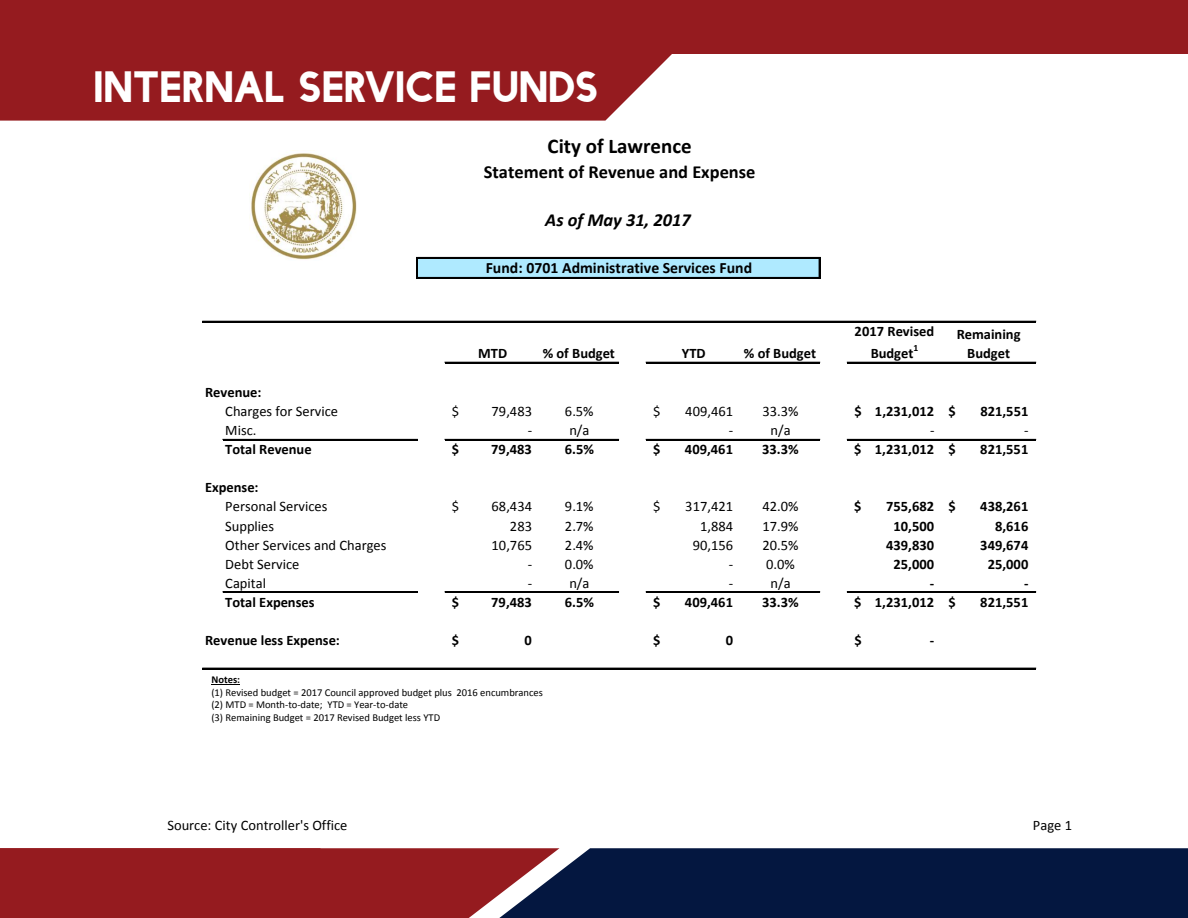
<style>
.page{position:relative;width:1188px;height:918px;background:#fff}
.page>*{position:absolute;margin:0;border:0;box-sizing:border-box;transform-origin:0 0}
.t1{font:40.5px "Facile Sans";letter-spacing:.02em;color:#fff}
.t2{font:700 21px "Calibri";color:#000}
.t3{font:700 18.45px "Calibri";color:#000}
.t4{font:italic 700 18.45px "Calibri";color:#000}
.t5{font:700 15.75px "Calibri";color:#000}
.t6{font:700 14.55px/21.6px "Calibri";letter-spacing:.005em;color:#000;text-align:center}
.t7{font:14.55px/19px "Calibri";color:#000}
.t8{font:10.5px/12.9px "Calibri";letter-spacing:-.005em;color:#000}
.t9{font:700 9.6px "Calibri";color:#000}
.s1{font-weight:700}
</style>
<div class="page">
<div style="left:0;top:0;width:1188px;height:54px;background:#951b1f"></div>
<svg style="left:0;top:54px;width:672px;height:67px;background:#9a272b"></svg>
<div style="left:0;top:848px;width:370px;height:70px;background:#951b1f"></div>
<svg style="left:370px;top:848px;width:818px;height:70px;background:#282142"></svg>
<div style="left:417px;top:258px;width:403px;height:20px;background:#afeaff"></div>
<hr style="left:445px;top:362px;width:174px;height:1px;background:#000">
<hr style="left:646px;top:362px;width:174px;height:1px;background:#000">
<hr style="left:223px;top:439px;width:194px;height:2px;background:#000">
<hr style="left:445px;top:439px;width:174px;height:2px;background:#000">
<hr style="left:646px;top:439px;width:174px;height:2px;background:#000">
<hr style="left:223px;top:592px;width:194px;height:1px;background:#000">
<hr style="left:445px;top:592px;width:174px;height:1px;background:#000">
<hr style="left:646px;top:592px;width:174px;height:1px;background:#000">
<svg style="left:417px;top:257px;width:1px;height:22px"></svg>
<svg style="left:819px;top:259px;width:1px;height:18px"></svg>
<hr style="left:418px;top:257px;width:402px;height:2px;background:#000">
<hr style="left:418px;top:277px;width:402px;height:2px;background:#000">
<hr style="left:203px;top:321px;width:833px;height:1px;background:#000">
<hr style="left:847px;top:362px;width:189px;height:1px;background:#000">
<hr style="left:847px;top:439px;width:189px;height:2px;background:#000">
<hr style="left:847px;top:592px;width:189px;height:1px;background:#000">
<hr style="left:203px;top:668px;width:833px;height:1px;background:#000">
<img style="left:251px;top:153px;width:106px;height:107px">
<svg style="left:211px;top:684px;width:29px;height:1px"></svg>
<p class="t1" style="left:96px;top:64px;width:505px">INTERNAL SERVICE FUNDS</p>
<p class="t7" style="left:225px;top:383px;width:114px;text-indent:-20px"><span class="s1">Revenue:<br></span>Charges for Service</p>
<p class="t2" style="left:548px;top:133px;width:146px">City of Lawrence</p>
<p class="t3" style="left:484px;top:160px;width:273px">Statement of Revenue and Expense</p>
<p class="t4" style="left:545px;top:208px;width:147px">As of May 31, 2017</p>
<p class="t5" style="left:486px;top:258px;width:268px">Fund: 0701 Administrative Services Fund</p>
<p class="t6" style="left:478px;top:342px;width:30px">MTD</p>
<p class="t6" style="left:543px;top:342px;width:74px">% of Budget</p>
<p class="t6" style="left:682px;top:342px;width:25px">YTD</p>
<p class="t6" style="left:744px;top:342px;width:74px">% of Budget</p>
<p class="t6" style="left:855px;top:321px;width:81px">2017 Revised<br>Budget</p>
<p class="t9" style="left:914px;top:341px;width:6px">1</p>
<p class="t6" style="left:957px;top:324px;width:65px;line-height:19px">Remaining<br>Budget</p>
<p class="t7" style="left:452px;top:402px;width:9px">$</p>
<p class="t7" style="left:492px;top:402px;width:42px">79,483</p>
<p class="t7" style="left:565px;top:402px;width:30px">6.5%</p>
<p class="t7" style="left:653px;top:402px;width:9px">$</p>
<p class="t7" style="left:685px;top:402px;width:49px">409,461</p>
<p class="t7" style="left:762px;top:402px;width:38px">33.3%</p>
<p class="t6" style="left:854px;top:400px;width:103px">$ 1,231,012 $</p>
<p class="t6" style="left:980px;top:400px;width:50px">821,551</p>
<p class="t7" style="left:225px;top:421px;width:33px">Misc.</p>
<p class="t7" style="left:528px;top:421px;width:6px">-</p>
<p class="t7" style="left:569px;top:421px;width:22px">n/a</p>
<p class="t7" style="left:729px;top:421px;width:6px">-</p>
<p class="t7" style="left:771px;top:421px;width:22px">n/a</p>
<p class="t7" style="left:930px;top:421px;width:6px">-</p>
<p class="t7" style="left:1024px;top:421px;width:6px">-</p>
<p class="t6" style="left:225px;top:439px;width:88px">Total Revenue</p>
<p class="t6" style="left:452px;top:439px;width:9px">$</p>
<p class="t6" style="left:491px;top:439px;width:42px">79,483</p>
<p class="t6" style="left:565px;top:439px;width:31px">6.5%</p>
<p class="t6" style="left:653px;top:439px;width:9px">$</p>
<p class="t6" style="left:685px;top:439px;width:50px">409,461</p>
<p class="t6" style="left:762px;top:439px;width:38px">33.3%</p>
<p class="t6" style="left:854px;top:439px;width:103px">$ 1,231,012 $</p>
<p class="t6" style="left:980px;top:439px;width:50px">821,551</p>
<p class="t7" style="left:225px;top:478px;width:104px;text-indent:-20px"><span class="s1">Expense:<br></span>Personal Services</p>
<p class="t7" style="left:452px;top:497px;width:9px">$</p>
<p class="t7" style="left:492px;top:497px;width:42px">68,434</p>
<p class="t7" style="left:565px;top:497px;width:30px">9.1%</p>
<p class="t7" style="left:653px;top:497px;width:9px">$</p>
<p class="t7" style="left:685px;top:497px;width:49px">317,421</p>
<p class="t7" style="left:762px;top:497px;width:38px">42.0%</p>
<p class="t6" style="left:854px;top:496px;width:9px">$</p>
<p class="t6" style="left:886px;top:496px;width:71px">755,682 $</p>
<p class="t6" style="left:980px;top:496px;width:50px">438,261</p>
<p class="t7" style="left:225px;top:516px;width:50px">Supplies</p>
<p class="t7" style="left:510px;top:516px;width:24px">283</p>
<p class="t7" style="left:565px;top:516px;width:30px">2.7%</p>
<p class="t7" style="left:700px;top:516px;width:35px">1,884</p>
<p class="t7" style="left:762px;top:516px;width:38px">17.9%</p>
<p class="t6" style="left:894px;top:515px;width:42px">10,500</p>
<p class="t6" style="left:995px;top:515px;width:35px">8,616</p>
<p class="t7" style="left:225px;top:535px;width:163px">Other Services and Charges</p>
<p class="t7" style="left:492px;top:535px;width:42px">10,765</p>
<p class="t7" style="left:565px;top:535px;width:30px">2.4%</p>
<p class="t7" style="left:693px;top:535px;width:42px">90,156</p>
<p class="t7" style="left:762px;top:535px;width:38px">20.5%</p>
<p class="t6" style="left:886px;top:534px;width:50px">439,830</p>
<p class="t6" style="left:980px;top:534px;width:50px">349,674</p>
<p class="t7" style="left:225px;top:554px;width:76px">Debt Service</p>
<p class="t7" style="left:528px;top:554px;width:67px">- 0.0%</p>
<p class="t7" style="left:729px;top:554px;width:67px">- 0.0%</p>
<p class="t6" style="left:894px;top:553px;width:42px">25,000</p>
<p class="t6" style="left:988px;top:553px;width:42px">25,000</p>
<p class="t7" style="left:225px;top:573px;width:42px">Capital</p>
<p class="t7" style="left:528px;top:573px;width:6px">-</p>
<p class="t7" style="left:569px;top:573px;width:22px">n/a</p>
<p class="t7" style="left:729px;top:573px;width:6px">-</p>
<p class="t7" style="left:771px;top:573px;width:22px">n/a</p>
<p class="t6" style="left:930px;top:572px;width:6px">-</p>
<p class="t6" style="left:1024px;top:572px;width:6px">-</p>
<p class="t6" style="left:225px;top:591px;width:91px">Total Expenses</p>
<p class="t6" style="left:452px;top:591px;width:9px">$</p>
<p class="t6" style="left:491px;top:591px;width:42px">79,483</p>
<p class="t6" style="left:565px;top:591px;width:31px">6.5%</p>
<p class="t6" style="left:653px;top:591px;width:9px">$</p>
<p class="t6" style="left:685px;top:591px;width:50px">409,461</p>
<p class="t6" style="left:762px;top:591px;width:38px">33.3%</p>
<p class="t6" style="left:854px;top:591px;width:103px">$ 1,231,012 $</p>
<p class="t6" style="left:980px;top:591px;width:50px">821,551</p>
<p class="t6" style="left:205px;top:629px;width:136px">Revenue less Expense:</p>
<p class="t6" style="left:452px;top:629px;width:9px">$</p>
<p class="t6" style="left:525px;top:629px;width:9px">0</p>
<p class="t6" style="left:653px;top:629px;width:9px">$</p>
<p class="t6" style="left:726px;top:629px;width:9px">0</p>
<p class="t6" style="left:854px;top:629px;width:9px">$</p>
<p class="t6" style="left:930px;top:629px;width:6px">-</p>
<p class="t8" style="left:211px;top:673px;width:333px"><span class="s1">Notes:<br></span>(1) Revised budget = 2017 Council approved budget plus 2016 encumbrances (2) MTD = Month-to-date; YTD = Year-to-date<br>(3) Remaining Budget = 2017 Revised Budget less YTD</p>
<p class="t7" style="left:167px;top:816px;width:182px">Source: City Controller's Office</p>
<p class="t7" style="left:1033px;top:816px;width:41px">Page 1</p>
</div>
